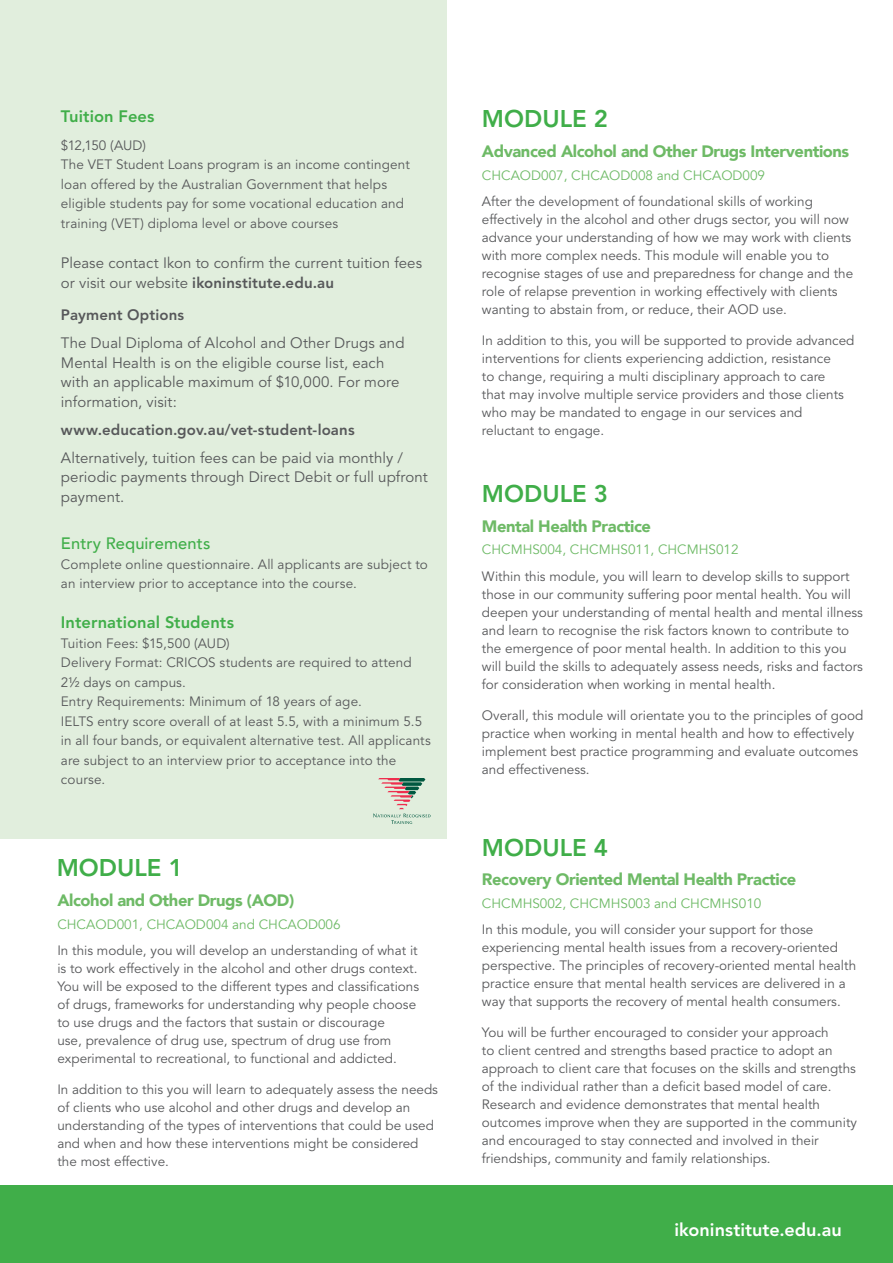
<style>
.page{position:relative;width:893px;height:1263px;background:#fff}
.page>*{position:absolute;margin:0;border:0;box-sizing:border-box;transform-origin:0 0}
.SUB-TITLES{font:800 24px "Avenir LT Pro";color:#40ae49}
.t1{font:800 18px "Avenir LT Pro";color:#fff}
.HEADINGS{font:900 16.5px "Avenir";letter-spacing:-.025em;color:#6eba66}
.BODY{font:800 16.5px "Avenir LT Pro";letter-spacing:.005em;color:#40ae49}
.BODY-2{font:500 16.5px "Avenir";letter-spacing:.005em;color:#40ae49}
.BODY-3{font:15px/19.5px "Avenir LT Pro";letter-spacing:.005em;color:#57585a}
.BODY-4{font:800 15px "Avenir LT Pro";letter-spacing:.01em;color:#57585a}
.BODY-5{font:13.5px/18px "Avenir LT Pro";color:#57585a}
.HEADINGS-2{font:13.5px "Avenir";color:#6eba66}
.s1{font-weight:800}
.s2{font-family:"Avenir"}
</style>
<div class="page">
<div style="left:0;top:1185px;width:893px;height:78px;background:#40ae49"></div>
<div style="left:0;top:0;width:446px;height:838px;background:#e1eedd"></div>
<svg style="left:373px;top:778px;width:58px;height:46px"></svg>
<p class="BODY" style="left:61px;top:106px;width:95px">Tuition Fees</p>
<p class="BODY-5" style="left:61px;top:135px;width:350px;line-height:19.5px">$12,150 (AUD)<br>The VET Student Loans program is an income contingent loan offered by the Australian Government that helps eligible students pay for some vocational education and training (VET) diploma level or above courses</p>
<p class="BODY-3" style="left:61px;top:254px;width:363px">Please contact Ikon to confirm the current tuition fees or visit our website <span class="s1">ikoninstitute.edu.au</span></p>
<p class="BODY-4" style="left:61px;top:306px;width:125px">Payment Options</p>
<p class="BODY-3" style="left:61px;top:333px;width:345px">The Dual Diploma of Alcohol and Other Drugs and Mental Health is on the eligible course list, each with an applicable maximum of $10,000. For more information, visit:</p>
<p class="BODY-4" style="left:61px;top:421px;width:295px">www.education.gov.au/vet-student-loans</p>
<p class="BODY-3" style="left:61px;top:448px;width:368px">Alternatively, tuition fees can be paid via monthly / periodic payments through Direct Debit or full upfront payment.</p>
<p class="BODY-2" style="left:61px;top:529px;width:151px">Entry Requirements</p>
<p class="BODY-5" style="left:61px;top:554px;width:369px;line-height:19.5px">Complete online questionnaire. All applicants are subject to an interview prior to acceptance into the course.</p>
<p class="BODY" style="left:61px;top:613px;width:175px">International Students</p>
<p class="BODY-5" style="left:61px;top:633px;width:371px;line-height:19.5px">Tuition Fees: $15,500 (AUD)<br>Delivery Format: CRICOS students are required to attend 2<span class="s2">½</span> days on campus.<br>Entry Requirements: Minimum of 18 years of age.<br>IELTS entry score overall of at least 5.5, with a minimum 5.5 in all four bands, or equivalent alternative test. All applicants are subject to an interview prior to acceptance into the course.</p>
<p class="SUB-TITLES" style="left:57px;top:853px;width:128px">MODULE 1</p>
<p class="HEADINGS" style="left:57px;top:886px;width:238px">Alcohol and Other Drugs (AOD)</p>
<p class="HEADINGS-2" style="left:57px;top:916px;width:285px">CHCAOD001, CHCAOD004 and CHCAOD006</p>
<p class="BODY-5" style="left:57px;top:942px;width:363px">In this module, you will develop an understanding of what it is to work effectively in the alcohol and other drugs context.<br>You will be exposed to the different types and classifications of drugs, frameworks for understanding why people choose to use drugs and the factors that sustain or discourage<br>use, prevalence of drug use, spectrum of drug use from experimental to recreational, to functional and addicted.</p>
<p class="BODY-5" style="left:57px;top:1081px;width:382px">In addition to this you will learn to adequately assess the needs of clients who use alcohol and other drugs and develop an understanding of the types of interventions that could be used and when and how these interventions might be considered the most effective.</p>
<p class="SUB-TITLES" style="left:482px;top:105px;width:128px">MODULE 2</p>
<p class="HEADINGS" style="left:482px;top:137px;width:369px">Advanced Alcohol and Other Drugs Interventions</p>
<p class="HEADINGS-2" style="left:482px;top:167px;width:285px">CHCAOD007, CHCAOD008 and CHCAOD009</p>
<p class="BODY-5" style="left:482px;top:193px;width:373px">After the development of foundational skills of working effectively in the alcohol and other drugs sector, you will now advance your understanding of how we may work with clients with more complex needs. This module will enable you to recognise stages of use and preparedness for change and the role of relapse prevention in working effectively with clients wanting to abstain from, or reduce, their AOD use.</p>
<p class="BODY-5" style="left:482px;top:331px;width:374px">In addition to this, you will be supported to provide advanced interventions for clients experiencing addiction, resistance<br>to change, requiring a multi disciplinary approach to care<br>that may involve multiple service providers and those clients who may be mandated to engage in our services and reluctant to engage.</p>
<p class="SUB-TITLES" style="left:482px;top:479px;width:128px">MODULE 3</p>
<p class="HEADINGS" style="left:482px;top:512px;width:171px">Mental Health Practice</p>
<p class="HEADINGS-2" style="left:482px;top:541px;width:258px">CHCMHS004, CHCMHS011, CHCMHS012</p>
<p class="BODY-5" style="left:482px;top:567px;width:383px">Within this module, you will learn to develop skills to support those in our community suffering poor mental health. You will deepen your understanding of mental health and mental illness and learn to recognise the risk factors known to contribute to the emergence of poor mental health. In addition to this you will build the skills to adequately assess needs, risks and factors for consideration when working in mental health.</p>
<p class="BODY-5" style="left:482px;top:706px;width:383px">Overall, this module will orientate you to the principles of good practice when working in mental health and how to effectively implement best practice programming and evaluate outcomes and effectiveness.</p>
<p class="SUB-TITLES" style="left:482px;top:834px;width:128px">MODULE 4</p>
<p class="HEADINGS" style="left:482px;top:865px;width:316px">Recovery Oriented Mental Health Practice</p>
<p class="HEADINGS-2" style="left:482px;top:895px;width:281px">CHCMHS002, CHCMHS003 and CHCMHS010</p>
<p class="BODY-5" style="left:482px;top:921px;width:376px">In this module, you will consider your support for those experiencing mental health issues from a recovery-oriented perspective. The principles of recovery-oriented mental health practice ensure that mental health services are delivered in a way that supports the recovery of mental health consumers.</p>
<p class="BODY-5" style="left:482px;top:1024px;width:377px">You will be further encouraged to consider your approach<br>to client centred and strengths based practice to adopt an approach to client care that focuses on the skills and strengths of the individual rather than a deficit based model of care.<br>Research and evidence demonstrates that mental health outcomes improve when they are supported in the community and encouraged to stay connected and involved in their friendships, community and family relationships.</p>
<p class="t1" style="left:674px;top:1219px;width:169px">ikoninstitute.edu.au</p>
</div>
